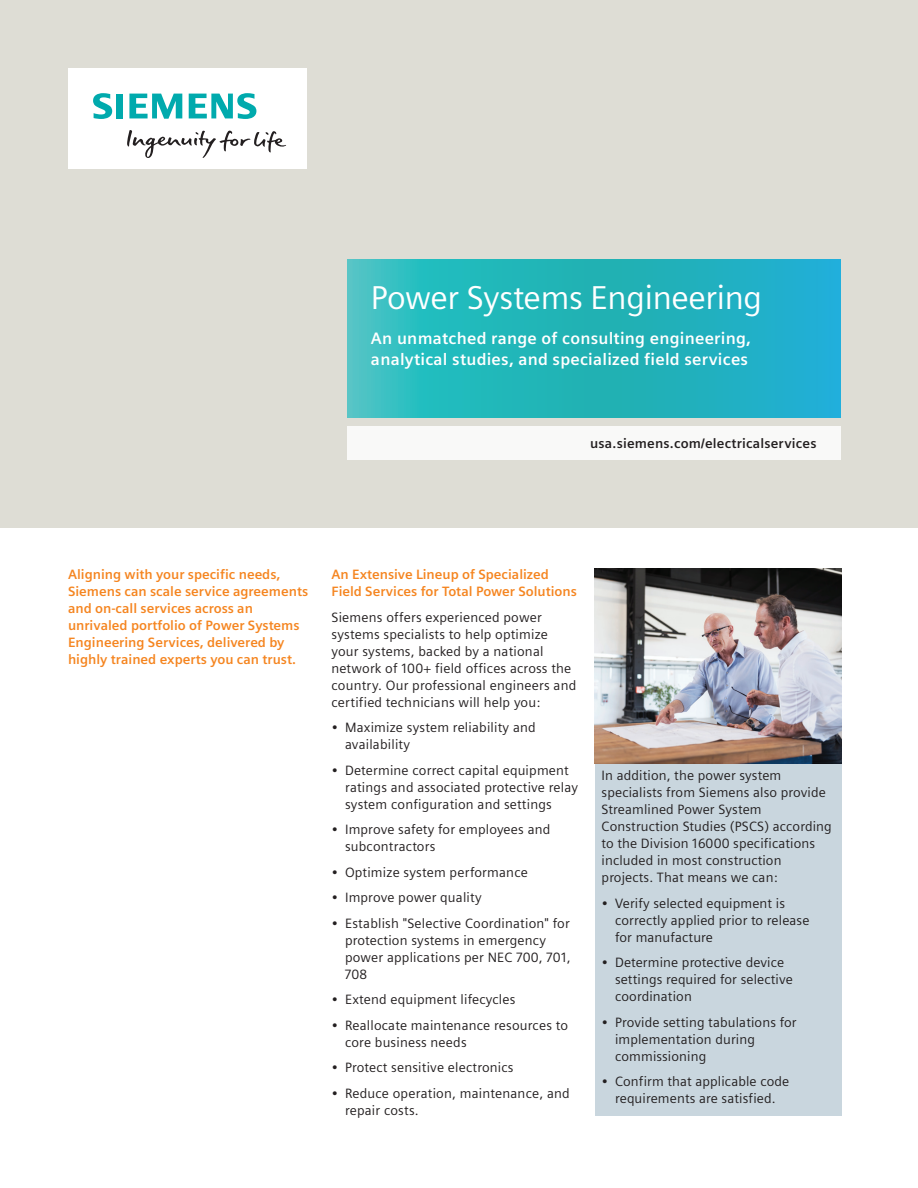
<style>
.page{position:relative;width:918px;height:1188px;background:#fff}
.page>*{position:absolute;margin:0;border:0;box-sizing:border-box;transform-origin:0 0}
._01__Headline__22pt{font:33px "Siemens Sans";letter-spacing:-.01em;color:#fff}
._02__Subhead__11pt_1{font:700 16.5px/21.5px "Siemens Sans";letter-spacing:.015em;color:#fff}
._03__Body_text__9pt{font:13.5px/17px "Siemens Sans";letter-spacing:.015em;color:#231f20}
._03__Body_text__9pt-2{font:700 13.5px/17px "Siemens Sans";color:#f58520}
._03__URL__9pt{font:700 13.5px "Siemens Sans";letter-spacing:.015em;color:#231f20}
</style>
<div class="page">
<div style="left:0;top:0;width:918px;height:528px;background:#deddd5"></div>
<div style="left:68px;top:68px;width:238px;height:101px;background:#fff"></div>
<svg style="left:127px;top:130px;width:159px;height:28px"></svg>
<svg style="left:93px;top:93px;width:30px;height:26px"></svg>
<svg style="left:129px;top:94px;width:53px;height:25px"></svg>
<svg style="left:189px;top:93px;width:67px;height:26px"></svg>
<svg style="left:347px;top:260px;width:493px;height:158px;background:#25b5bf"></svg>
<div style="left:347px;top:426px;width:493px;height:34px;background:#f9f9f8"></div>
<div style="left:595px;top:763px;width:246px;height:353px;background:#c9d6de"></div>
<img style="left:595px;top:569px;width:246px;height:194px">
<p class="_01__Headline__22pt" style="left:371px;top:279px;width:393px">Power Systems Engineering</p>
<p class="_02__Subhead__11pt_1" style="left:371px;top:327px;width:381px">An unmatched range of consulting engineering, analytical studies, and specialized field services</p>
<p class="_03__URL__9pt" style="left:590px;top:435px;width:228px">usa.siemens.com/electricalservices</p>
<p class="_03__Body_text__9pt-2" style="left:68px;top:566px;width:242px">Aligning with your specific needs, Siemens can scale service agreements and on-call services across an unrivaled portfolio of Power Systems Engineering Services, delivered by highly trained experts you can trust.</p>
<p class="_03__Body_text__9pt-2" style="left:332px;top:566px;width:247px">An Extensive Lineup of Specialized<br>Field Services for Total Power Solutions</p>
<p class="_03__Body_text__9pt" style="left:332px;top:609px;width:246px">Siemens offers experienced power systems specialists to help optimize your systems, backed by a national network of 100+ field offices across the country. Our professional engineers and certified technicians will help you:</p>
<p class="_03__Body_text__9pt" style="left:345px;top:719px;width:192px;text-indent:-14px">• Maximize system reliability and availability</p>
<p class="_03__Body_text__9pt" style="left:345px;top:762px;width:234px;text-indent:-14px">• Determine correct capital equipment ratings and associated protective relay system configuration and settings</p>
<p class="_03__Body_text__9pt" style="left:345px;top:821px;width:207px;text-indent:-14px">• Improve safety for employees and subcontractors</p>
<p class="_03__Body_text__9pt" style="left:332px;top:864px;width:198px">• Optimize system performance</p>
<p class="_03__Body_text__9pt" style="left:332px;top:889px;width:152px">• Improve power quality</p>
<p class="_03__Body_text__9pt" style="left:345px;top:915px;width:227px;text-indent:-14px">• Establish "Selective Coordination" for protection systems in emergency power applications per NEC 700, 701,<br>708</p>
<p class="_03__Body_text__9pt" style="left:332px;top:991px;width:186px">• Extend equipment lifecycles</p>
<p class="_03__Body_text__9pt" style="left:345px;top:1017px;width:225px;text-indent:-14px">• Reallocate maintenance resources to core business needs</p>
<p class="_03__Body_text__9pt" style="left:332px;top:1059px;width:184px">• Protect sensitive electronics</p>
<p class="_03__Body_text__9pt" style="left:345px;top:1085px;width:226px;text-indent:-14px">• Reduce operation, maintenance, and repair costs.</p>
<p class="_03__Body_text__9pt" style="left:602px;top:767px;width:232px">In addition, the power system specialists from Siemens also provide Streamlined Power System Construction Studies (PSCS) according to the Division 16000 specifications included in most construction projects. That means we can:</p>
<p class="_03__Body_text__9pt" style="left:615px;top:895px;width:196px;text-indent:-14px">• Verify selected equipment is correctly applied prior to release for manufacture</p>
<p class="_03__Body_text__9pt" style="left:615px;top:954px;width:179px;text-indent:-14px">• Determine protective device settings required for selective coordination</p>
<p class="_03__Body_text__9pt" style="left:615px;top:1014px;width:183px;text-indent:-14px">• Provide setting tabulations for implementation during commissioning</p>
<p class="_03__Body_text__9pt" style="left:602px;top:1073px;width:189px;text-align:center">• Confirm that applicable code requirements are satisfied.</p>
</div>
